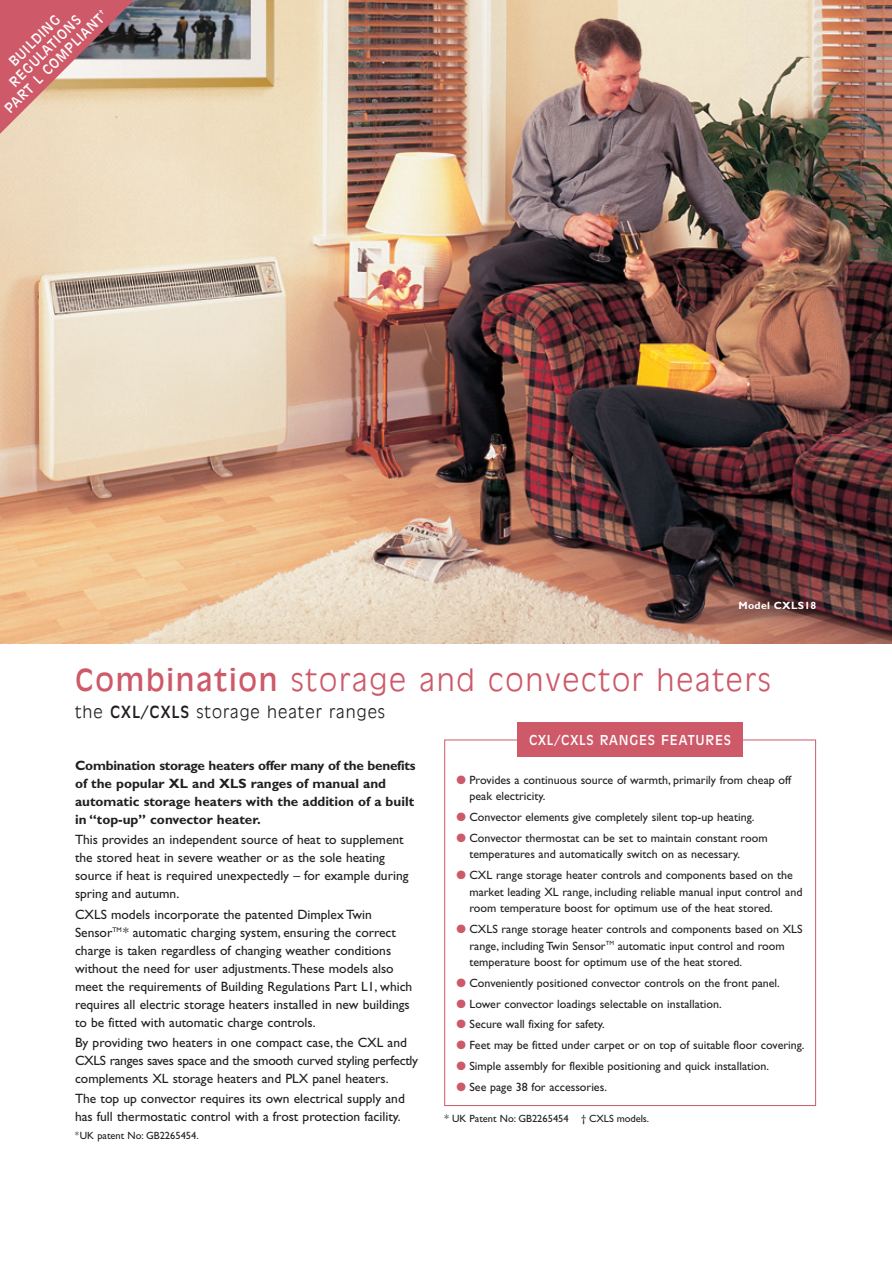
<style>
.page{position:relative;width:892px;height:1275px;background:#fff}
.page>*{position:absolute;margin:0;border:0;box-sizing:border-box;transform-origin:0 0}
.t1{font:300 30px "Incised 901 BT";letter-spacing:.06em;color:#cd5969}
.t2{font:300 16.5px "Incised 901 BT";letter-spacing:.06em;color:#231f20}
.t3{font:13.5px/18px "Gill Sans";color:#231f20}
.t4{font:700 13.5px/18px "Gill Sans";color:#231f20}
.t5{font:13.5px/15px "Incised 901 BT";letter-spacing:.06em;color:#fff;text-align:center}
.t6{font:12px/16.5px "Gill Sans";color:#231f20}
.t7{font:10.5px "Gill Sans";color:#231f20}
.t8{font:700 10.5px "Gill Sans";letter-spacing:.025em;color:#fff}
.s1{font-weight:400}
.s2{font-size:9px}
.s3{color:#cd5969}
</style>
<div class="page">
<img style="left:0;top:0;width:892px;height:1107px">
<p class="t5" style="left:-19px;top:85px;width:140px;rotate:-45deg">BUILDING<br>REGULATIONS<br>PART L COMPLIANT<sup>†</sup></p>
<p class="t8" style="left:738px;top:602px;width:79px">Model CXLS18</p>
<h1 class="t1" style="left:75px;top:668px;width:697px"><span class="s1">Combination</span> storage and convector heaters</h1>
<h2 class="t2" style="left:75px;top:705px;width:311px">the <span class="s1">CXL/CXLS</span> storage heater ranges</h2>
<p class="t4" style="left:75px;top:758px;width:342px">Combination storage heaters offer many of the benefits of the popular XL and XLS ranges of manual and automatic storage heaters with the addition of a built in “top-up” convector heater.</p>
<p class="t3" style="left:75px;top:832px;width:335px">This provides an independent source of heat to supplement the stored heat in severe weather or as the sole heating source if heat is required unexpectedly – for example during spring and autumn.</p>
<p class="t3" style="left:75px;top:906px;width:339px">CXLS models incorporate the patented Dimplex Twin Sensor<sup>TM</sup> * automatic charging system, ensuring the correct charge is taken regardless of changing weather conditions without the need for user adjustments.These models also meet the requirements of Building Regulations Part L1, which requires all electric storage heaters installed in new buildings to be fitted with automatic charge controls.</p>
<p class="t3" style="left:75px;top:1034px;width:345px">By providing two heaters in one compact case, the CXL and<br>CXLS ranges saves space and the smooth curved styling perfectly complements XL storage heaters and PLX panel heaters.</p>
<p class="t3" style="left:75px;top:1090px;width:331px">The top up convector requires its own electrical supply and has full thermostatic control with a frost protection facility.</p>
<p class="t7" style="left:75px;top:1132px;width:125px"><span class="s2">*</span>UK patent No: GB2265454.</p>
<p class="t5" style="left:529px;top:733px;width:203px">CXL/CXLS RANGES FEATURES</p>
<p class="t6" style="left:469px;top:773px;width:323px;text-indent:-13px"><span class="s3">●</span> Provides a continuous source of warmth, primarily from cheap off peak electricity.</p>
<p class="t6" style="left:456px;top:810px;width:300px"><span class="s3">●</span> Convector elements give completely silent top-up heating.</p>
<p class="t6" style="left:469px;top:831px;width:300px;text-indent:-13px"><span class="s3">●</span> Convector thermostat can be set to maintain constant room temperatures and automatically switch on as necessary.</p>
<p class="t6" style="left:469px;top:868px;width:334px;text-indent:-13px"><span class="s3">●</span> CXL range storage heater controls and components based on the market leading XL range, including reliable manual input control and room temperature boost for optimum use of the heat stored.</p>
<p class="t6" style="left:469px;top:922px;width:335px;text-indent:-13px"><span class="s3">●</span> CXLS range storage heater controls and components based on XLS range, including Twin Sensor<sup>TM</sup> automatic input control and room temperature boost for optimum use of the heat stored.</p>
<p class="t6" style="left:456px;top:975px;width:325px"><span class="s3">●</span> Conveniently positioned convector controls on the front panel.</p>
<p class="t6" style="left:456px;top:996px;width:267px"><span class="s3">●</span> Lower convector loadings selectable on installation.</p>
<p class="t6" style="left:456px;top:1017px;width:150px"><span class="s3">●</span> Secure wall fixing for safety.</p>
<p class="t6" style="left:456px;top:1038px;width:350px"><span class="s3">●</span> Feet may be fitted under carpet or on top of suitable floor covering.</p>
<p class="t6" style="left:456px;top:1058px;width:314px"><span class="s3">●</span> Simple assembly for flexible positioning and quick installation.</p>
<p class="t6" style="left:456px;top:1079px;width:152px"><span class="s3">●</span> See page 38 for accessories.</p>
<p class="t7" style="left:444px;top:1114px;width:206px">* UK Patent No: GB2265454 † CXLS models.</p>
</div>
